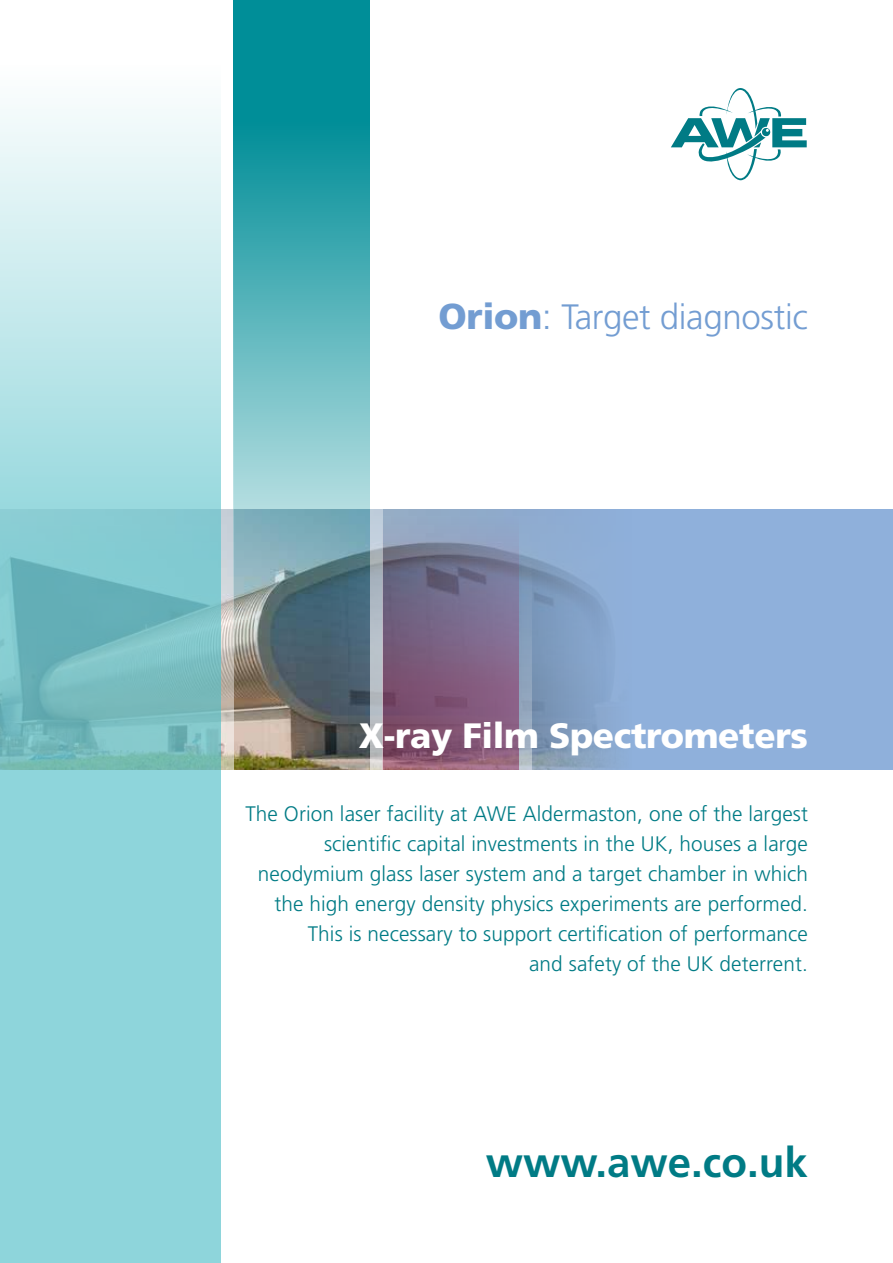
<style>
.page{position:relative;width:893px;height:1263px;background:#fff}
.page>*{position:absolute;margin:0;border:0;box-sizing:border-box;transform-origin:0 0}
.t1{font:700 42px "Frutiger";color:#007b85}
.t2{font:300 35.25px "Frutiger";letter-spacing:-.01em;color:#739dd2}
.t3{font:900 35.25px "Frutiger";letter-spacing:-.01em;color:#fff}
.t4{font:300 21px/30px "Frutiger";letter-spacing:.005em;color:#007b85;text-align:right}
.s1{font-weight:900;font-size:36px}
.s2{font-size:36px}
</style>
<div class="page">
<div style="left:132px;top:509px;width:761px;height:261px;background:#8fb0db"></div>
<img style="left:531px;top:509px;width:85px;height:261px">
<svg style="left:671px;top:88px;width:136px;height:92px"></svg>
<svg style="left:234px;top:0;width:136px;height:770px;background:#529da3"></svg>
<svg style="left:383px;top:509px;width:136px;height:261px;background:#7e6a89"></svg>
<svg style="left:519px;top:509px;width:12px;height:261px"></svg>
<svg style="left:221px;top:3px;width:13px;height:767px"></svg>
<svg style="left:370px;top:509px;width:13px;height:261px;background:#b7bec6"></svg>
<svg style="left:0;top:107px;width:221px;height:1156px;background:#9cd7db"></svg>
<h2 class="t2" style="left:439px;top:297px;width:371px"><span class="s1">Orion</span><span class="s2">:</span> Target diagnostic</h2>
<h2 class="t3" style="left:359px;top:715px;width:450px">X-ray Film Spectrometers</h2>
<p class="t4" style="left:245px;top:798px;width:564px">The Orion laser facility at AWE Aldermaston, one of the largest scientific capital investments in the UK, houses a large neodymium glass laser system and a target chamber in which the high energy density physics experiments are performed.<br>This is necessary to support certification of performance<br>and safety of the UK deterrent.</p>
<h1 class="t1" style="left:486px;top:1138px;width:324px">www.awe.co.uk</h1>
</div>
